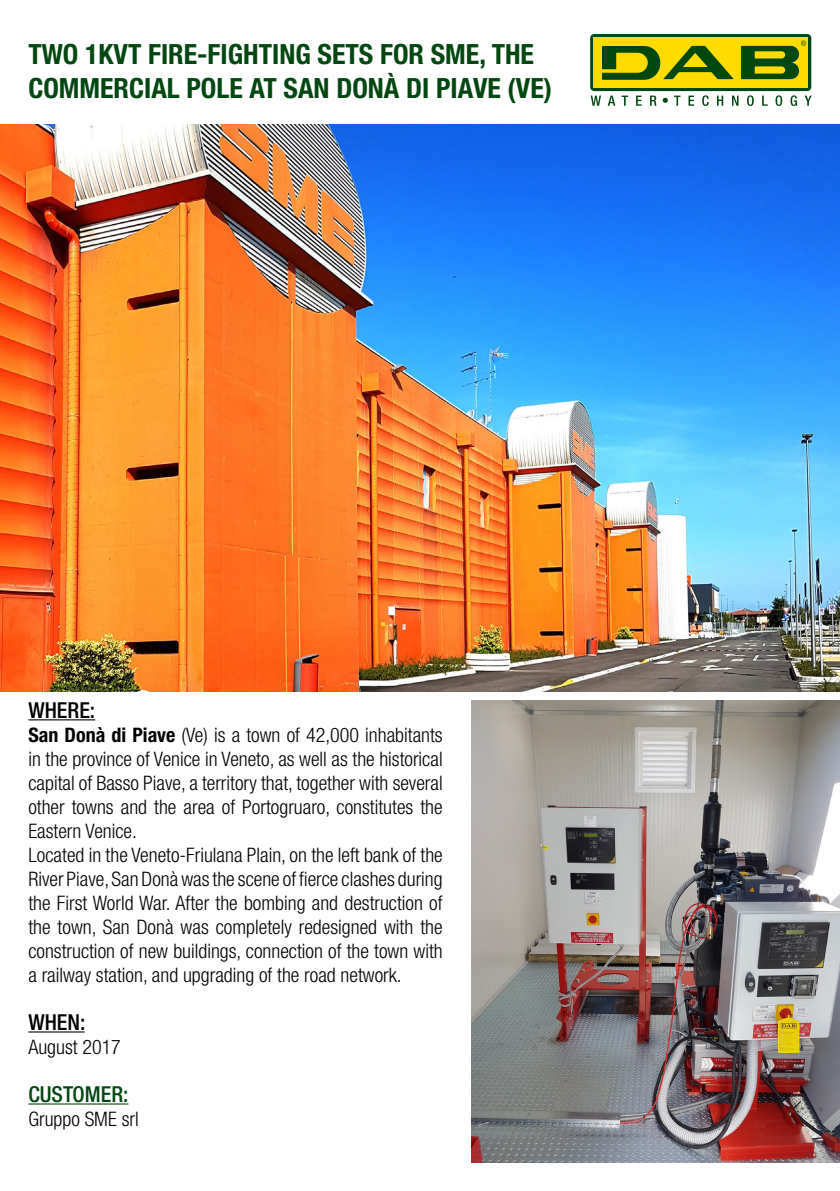
<style>
.page{position:relative;width:840px;height:1191px;background:#fff}
.page>*{position:absolute;margin:0;border:0;box-sizing:border-box;transform-origin:0 0}
.t1{font:700 condensed 27.8px/33.4px "Helvetica Neue LT";color:#004710}
.t2{font:500 condensed 22px "Helvetica Neue LT";color:#000}
.t3{font:500 condensed 22px "Helvetica Neue LT";color:#004710}
.t4{font:300 condensed 20px/24px "Helvetica Neue LT";color:#000;text-align:justify}
.s1{font-weight:700}
</style>
<div class="page">
<svg style="left:590px;top:96px;width:10px;height:10px"></svg>
<svg style="left:607px;top:96px;width:8px;height:10px"></svg>
<svg style="left:621px;top:96px;width:6px;height:10px"></svg>
<svg style="left:636px;top:96px;width:5px;height:10px"></svg>
<svg style="left:650px;top:96px;width:6px;height:10px"></svg>
<svg style="left:674px;top:96px;width:6px;height:10px"></svg>
<svg style="left:688px;top:96px;width:5px;height:10px"></svg>
<svg style="left:702px;top:95px;width:6px;height:11px"></svg>
<svg style="left:717px;top:96px;width:5px;height:10px"></svg>
<svg style="left:732px;top:96px;width:6px;height:10px"></svg>
<svg style="left:747px;top:95px;width:6px;height:11px"></svg>
<svg style="left:762px;top:96px;width:5px;height:10px"></svg>
<svg style="left:775px;top:95px;width:6px;height:11px"></svg>
<svg style="left:790px;top:95px;width:6px;height:11px"></svg>
<svg style="left:805px;top:96px;width:6px;height:10px"></svg>
<div style="left:590px;top:34px;width:220px;height:57px;background:#004710;border-radius:4px"></div>
<div style="left:593px;top:37px;width:214px;height:51px;background:#ffdc01"></div>
<svg style="left:662px;top:98px;width:5px;height:5px"></svg>
<svg style="left:741px;top:41px;width:64px;height:38px"></svg>
<svg style="left:602px;top:46px;width:131px;height:34px"></svg>
<hr style="left:28px;top:719px;width:67px;height:1px;background:#000">
<hr style="left:28px;top:1031px;width:57px;height:1px;background:#000">
<hr style="left:28px;top:1103px;width:100px;height:1px;background:#004710">
<img style="left:471px;top:700px;width:368px;height:462px">
<img style="left:0;top:125px;width:839px;height:567px">
<p class="t1" style="left:28px;top:37px;width:525px">TWO 1KVT FIRE-FIGHTING SETS FOR SME, THE<br>COMMERCIAL POLE AT SAN DONÀ DI PIAVE (VE)</p>
<p class="t2" style="left:28px;top:696px;width:68px">WHERE:</p>
<p class="t4" style="left:28px;top:722px;width:415px"><span class="s1">San Donà di Piave</span> (Ve) is a town of 42,000 inhabitants in the province of Venice in Veneto, as well as the historical capital of Basso Piave, a territory that, together with several other towns and the area of Portogruaro, constitutes the Eastern Venice.</p>
<p class="t4" style="left:28px;top:842px;width:415px">Located in the Veneto-Friulana Plain, on the left bank of the River Piave, San Donà was the scene of fierce clashes during the First World War. After the bombing and destruction of the town, San Donà was completely redesigned with the construction of new buildings, connection of the town with a railway station, and upgrading of the road network.</p>
<p class="t2" style="left:28px;top:1008px;width:59px">WHEN:</p>
<p class="t4" style="left:28px;top:1034px;width:94px">August 2017</p>
<p class="t3" style="left:28px;top:1080px;width:101px">CUSTOMER:</p>
<p class="t4" style="left:28px;top:1106px;width:112px">Gruppo SME srl</p>
</div>
